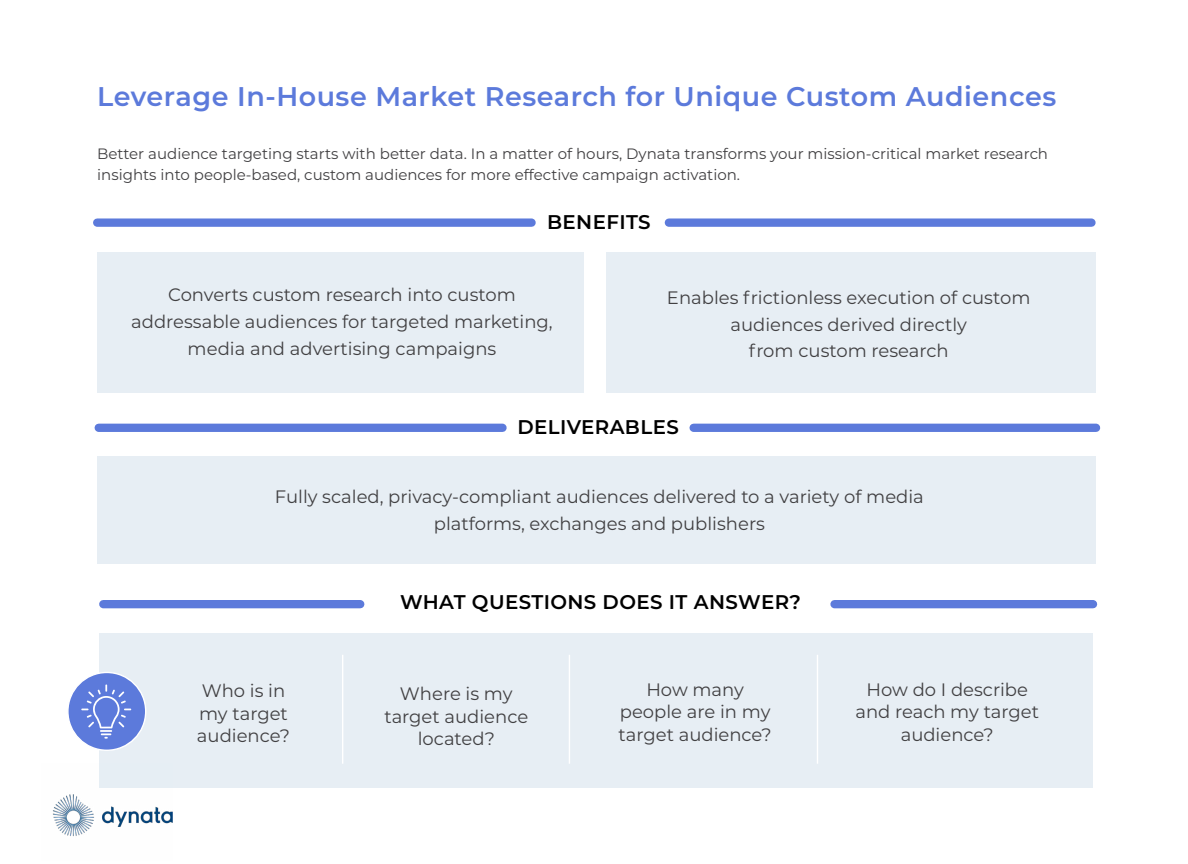
<style>
.page{position:relative;width:1188px;height:864px;background:#fff}
.page>*{position:absolute;margin:0;border:0;box-sizing:border-box;transform-origin:0 0}
.t1{font:600 27px "Montserrat";letter-spacing:.02em;color:#5c7adb}
.t2{font:600 19.8px "Montserrat";letter-spacing:.02em;color:#000}
.t3{font:18px/22.5px "Montserrat";color:#414042;text-align:center}
.t4{font:15px/21px "Montserrat";color:#414042}
</style>
<div class="page">
<img style="left:53px;top:794px;width:120px;height:43px">
<div style="left:97px;top:456px;width:999px;height:108px;background:#e7eef4"></div>
<div style="left:97px;top:252px;width:487px;height:141px;background:#e7eef4"></div>
<div style="left:97px;top:218px;width:435px;height:9px;background:#5c7adb"></div>
<div style="left:607px;top:252px;width:489px;height:141px;background:#e7eef4"></div>
<div style="left:669px;top:218px;width:423px;height:9px;background:#5c7adb"></div>
<div style="left:99px;top:424px;width:404px;height:8px;background:#5c7adb"></div>
<div style="left:694px;top:424px;width:402px;height:8px;background:#5c7adb"></div>
<div style="left:103px;top:600px;width:257px;height:8px;background:#5c7adb"></div>
<div style="left:835px;top:600px;width:258px;height:8px;background:#5c7adb"></div>
<div style="left:99px;top:634px;width:994px;height:154px;background:#e7eef4"></div>
<div style="left:68px;top:672px;width:78px;height:78px;background:#5c7adb;border-radius:50%"></div>
<div style="left:67px;top:672px;width:79px;height:79px;border:1px solid #fff;border-radius:50%"></div>
<hr style="left:342px;top:655px;width:1px;height:109px;background:#fff">
<hr style="left:569px;top:655px;width:1px;height:109px;background:#fff">
<hr style="left:817px;top:655px;width:1px;height:109px;background:#fff">
<svg style="left:81px;top:684px;width:50px;height:55px"></svg>
<h1 class="t1" style="left:97px;top:78px;width:961px">Leverage In-House Market Research for Unique Custom Audiences</h1>
<p class="t4" style="left:97px;top:142px;width:952px">Better audience targeting starts with better data. In a matter of hours, Dynata transforms your mission-critical market research insights into people-based, custom audiences for more effective campaign activation.</p>
<p class="t2" style="left:547px;top:208px;width:105px">BENEFITS</p>
<p class="t3" style="left:131px;top:280px;width:423px;line-height:26.8px">Converts custom research into custom addressable audiences for targeted marketing, media and advertising campaigns</p>
<p class="t3" style="left:667px;top:283px;width:365px;line-height:26.8px">Enables frictionless execution of custom audiences derived directly<br>from custom research</p>
<p class="t2" style="left:517px;top:413px;width:163px">DELIVERABLES</p>
<p class="t3" style="left:275px;top:483px;width:650px;line-height:26.8px">Fully scaled, privacy-compliant audiences delivered to a variety of media platforms, exchanges and publishers</p>
<p class="t2" style="left:400px;top:588px;width:403px">WHAT QUESTIONS DOES IT ANSWER?</p>
<p class="t3" style="left:197px;top:679px;width:95px;text-align:left">Who is in my target audience?</p>
<p class="t3" style="left:384px;top:682px;width:145px">Where is my target audience located?</p>
<p class="t3" style="left:619px;top:678px;width:155px">How many people are in my target audience?</p>
<p class="t3" style="left:855px;top:677px;width:185px">How do I describe and reach my target audience?</p>
</div>
